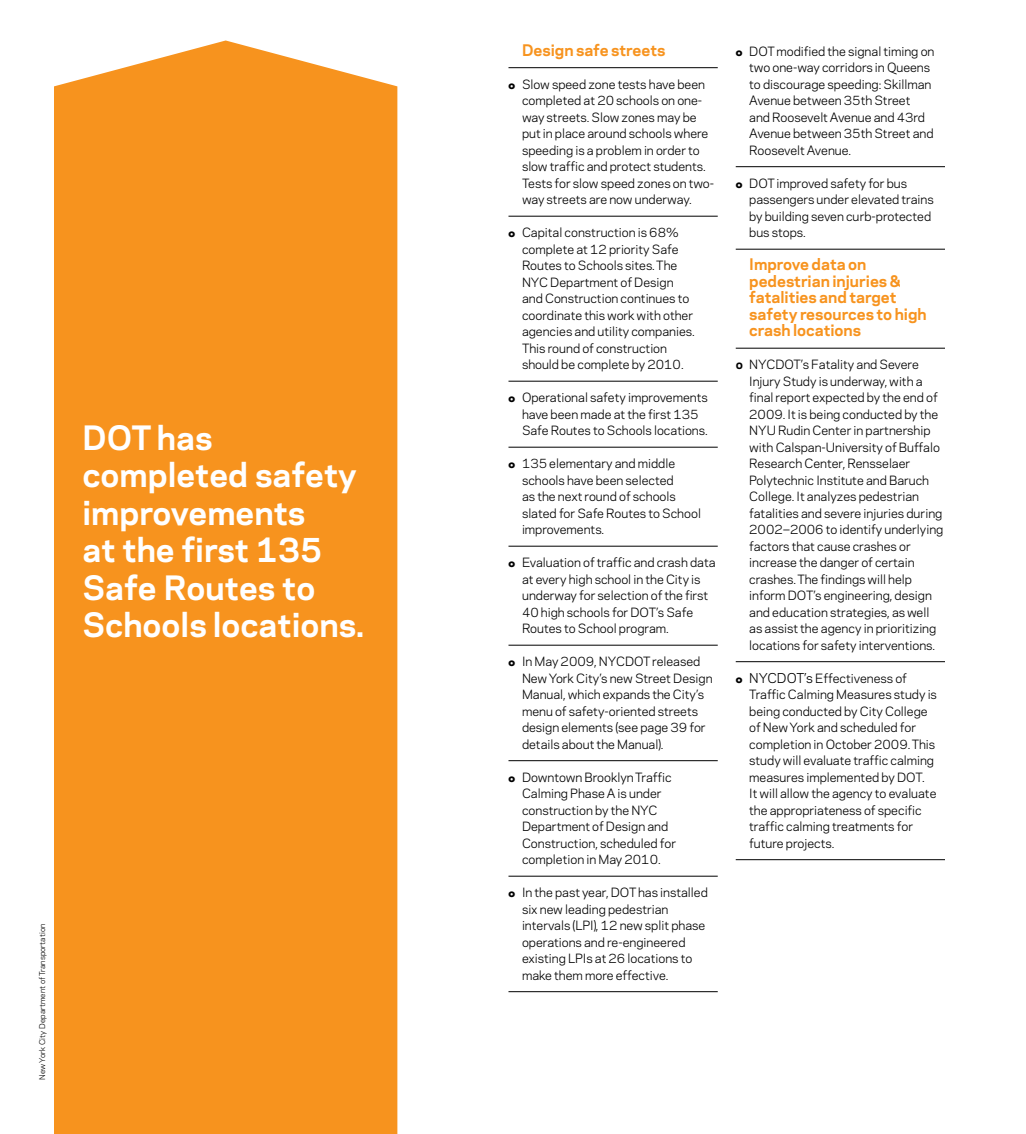
<style>
.page{position:relative;width:1026px;height:1134px;background:#fff}
.page>*{position:absolute;margin:0;border:0;box-sizing:border-box;transform-origin:0 0}
.t1{font:700 31.5px/37.5px "Galaxie Polaris";color:#fff}
.t2{font:700 15px/16.5px "Galaxie Polaris";color:#f7931e}
.t3{font:12px/16.5px "Galaxie Polaris";color:#000}
.t4{font:7.5px "Galaxie Polaris";color:#000}
.s1{font-family:"Renner Bold Archi Type"}
.s2{font-weight:700}
.s3{font-size:12.75px}
</style>
<div class="page">
<hr style="left:508px;top:67px;width:210px;height:1px;background:#000">
<hr style="left:508px;top:216px;width:210px;height:1px;background:#000">
<hr style="left:508px;top:381px;width:210px;height:1px;background:#000">
<hr style="left:508px;top:447px;width:210px;height:1px;background:#000">
<hr style="left:508px;top:546px;width:210px;height:1px;background:#000">
<hr style="left:508px;top:645px;width:210px;height:1px;background:#000">
<hr style="left:508px;top:760px;width:210px;height:1px;background:#000">
<hr style="left:508px;top:876px;width:210px;height:1px;background:#000">
<hr style="left:508px;top:991px;width:210px;height:1px;background:#000">
<hr style="left:736px;top:166px;width:209px;height:1px;background:#000">
<hr style="left:736px;top:249px;width:209px;height:1px;background:#000">
<hr style="left:736px;top:348px;width:209px;height:1px;background:#000">
<hr style="left:736px;top:661px;width:209px;height:1px;background:#000">
<hr style="left:736px;top:859px;width:209px;height:1px;background:#000">
<div style="left:54px;top:40px;width:343px;height:1094px;background:#f7931e"></div>
<h1 class="t1" style="left:82px;top:416px;width:283px">DOT has completed safety improvements<br>at the first 135<br>Safe Routes to<br>Schools locations.</h1>
<p class="t4" style="left:36px;top:1080px;width:158px;rotate:-90deg">New York City Department of Transportation</p>
<p class="t2" style="left:522px;top:40px;width:145px">Design safe streets</p>
<p class="t3" style="left:522px;top:75px;width:194px;text-indent:-14px"><span class="s1">o</span> Slow speed zone tests have been completed at 20 schools on one&shy;way streets. Slow zones may be put in place around schools where speeding is a problem in order to slow traffic and protect students.<br>Tests for slow speed zones on two&shy;way streets are now underway.</p>
<p class="t3" style="left:522px;top:223px;width:174px;text-indent:-14px"><span class="s1">o</span> Capital construction is 68% complete at 12 priority Safe<br>Routes to Schools sites. The<br>NYC Department of Design and Construction continues to coordinate this work with other agencies and utility companies.<br>This round of construction should be complete by 2010.</p>
<p class="t3" style="left:522px;top:388px;width:187px;text-indent:-14px"><span class="s1">o</span> Operational safety improvements have been made at the first 135<br>Safe Routes to Schools locations.</p>
<p class="t3" style="left:522px;top:454px;width:181px;text-indent:-14px"><span class="s1">o</span> 135 elementary and middle schools have been selected<br>as the next round of schools slated for Safe Routes to School improvements.</p>
<p class="t3" style="left:522px;top:553px;width:195px;text-indent:-14px"><span class="s1">o</span> Evaluation of traffic and crash data at every high school in the c ity is underway for selection of the first<br>40 high schools for DOT’s Safe<br>Routes to School program.</p>
<p class="t3" style="left:522px;top:652px;width:192px;text-indent:-14px"><span class="s1">o</span> In May 2009, NYCDOT released<br>New York City’s new Street Design<br>M anual, which expands the City’s menu of safety-oriented streets design elements (see page 39 for details about the Manual).</p>
<p class="t3" style="left:522px;top:768px;width:156px;text-indent:-14px"><span class="s1">o</span> Downtown Brooklyn Traffic<br>Calming Phase A is under construction by the NYC<br>Department of Design and<br>Construction, scheduled for completion in May 2010.</p>
<p class="t3" style="left:522px;top:883px;width:187px;text-indent:-14px"><span class="s1">o</span> In the past year, DOT has installed six new leading pedestrian intervals (LPI), 12 new split phase operations and re-engineered existing LPIs at 26 locations to make them more effective.</p>
<p class="t3" style="left:749px;top:42px;width:187px;text-indent:-14px"><span class="s1">o</span> DOT modified the signal timing on two one-way corridors in Queens to discourage speeding: Skillman<br>Avenue between 35th Street<br>and Roosevelt Avenue and 43rd<br>Avenue between 35th Street and<br>Roosevelt Avenue.</p>
<p class="t3" style="left:749px;top:174px;width:186px;text-indent:-14px"><span class="s1">o</span> DOT improved safety for bus passengers under elevated trains by building seven curb-protected bus stops.</p>
<p class="t2" style="left:749px;top:255px;width:179px">Improve data on pedestrian injuries &amp; fatalities and target safety resources to high crash locations</p>
<p class="t3" style="left:749px;top:355px;width:196px;text-indent:-14px"><span class="s2">o</span> NYCDOT’s Fatality and Severe Injury Study is underway, with a final report expected by the end of 2009. It is being conducted by the NYU Rudin Center in partnership with Calspan-University of Buffalo Research Center, Rensselaer Polytechnic Institute and Baruch College. It analyzes pedestrian fatalities and severe injuries during 2002–2006 to identify underlying factors that cause crashes or increase the danger of certain crashes. The findings will help inform DOT’s engineering, design and education strategies, as well as assist the agency in prioritizing locations for safety interventions.</p>
<p class="t3" style="left:749px;top:669px;width:189px;text-indent:-14px"><span class="s1">o</span> <span class="s3">NYCDOT’s</span> Effectiveness of<br>Traffic Calming M easures study is being conducted by City College of New York and scheduled for completion in October 2009. This study will evaluate traffic calming measures implemented by DOT.<br>It will allow the agency to evaluate the appropriateness of specific traffic calming treatments for future projects.</p>
</div>
